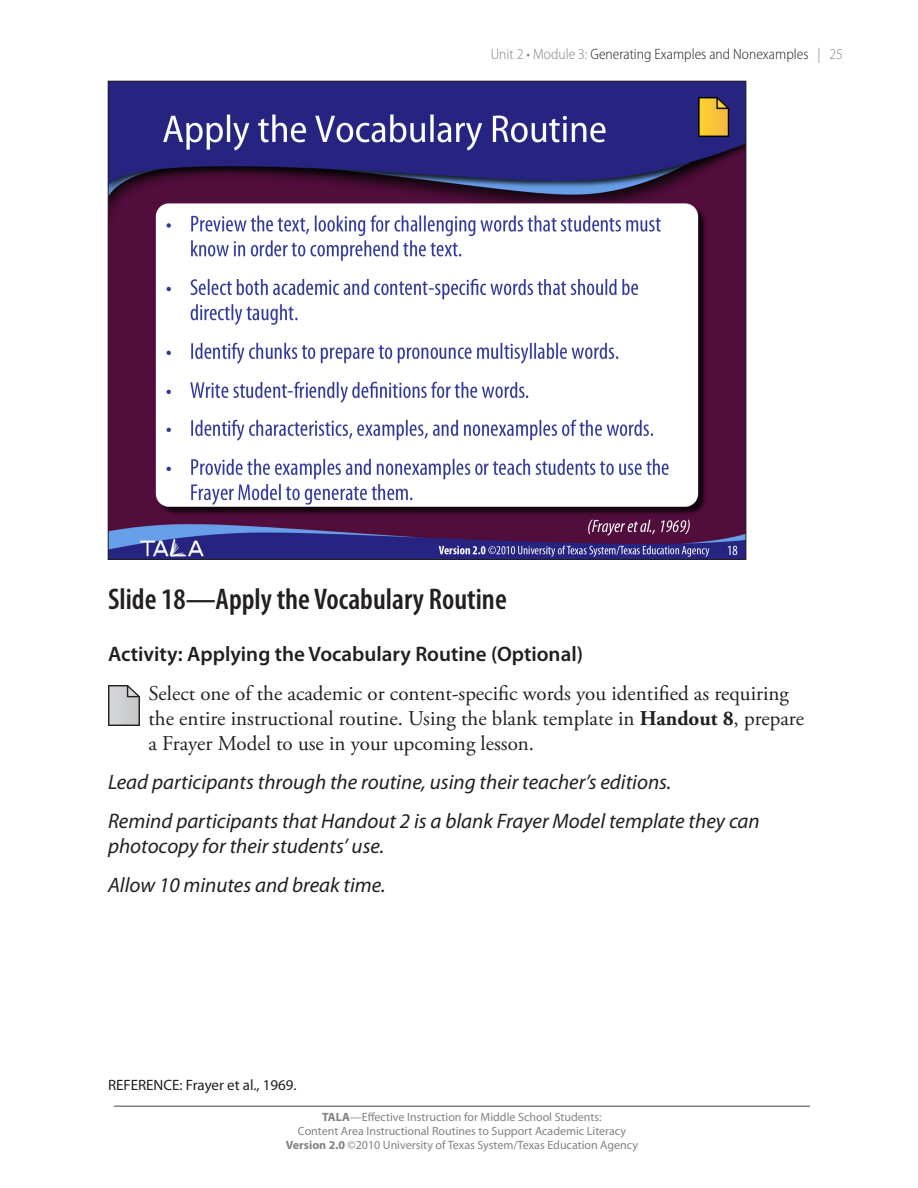
<style>
.page{position:relative;width:918px;height:1188px;background:#fff}
.page>*{position:absolute;margin:0;border:0;box-sizing:border-box;transform-origin:0 0}
.Slide_Name{font:600 condensed 30px "Myriad Pro";color:#231f20}
.Directive{font:italic 21px/25.2px "Myriad Pro";color:#231f20}
.Text_Handout{font:21px/25.2px "Adobe Garamond Pro";color:#231f20}
.Activity{font:600 21px "Myriad Pro";color:#231f20}
.t1{font:300 semi-condensed 15px "Myriad Pro";color:#231f20}
.t2{font:15px "Myriad Pro";color:#231f20}
.t3{font:12px/14.4px "Myriad Pro";color:#808285;text-align:center}
.s1{color:#808285}
.s2{font-weight:700}
</style>
<div class="page">
<hr style="left:114px;top:1106px;width:696px;height:1px;background:#808285">
<img style="left:110px;top:83px;width:634px;height:475px">
<img style="left:108px;top:685px;width:31px;height:40px">
<p class="t1" style="left:491px;top:46px;width:354px"><span class="s1">Unit 2 • Module 3:</span> Generating Examples and Nonexamples <span class="s1">| 25</span></p>
<p class="Slide_Name" style="left:108px;top:583px;width:400px">Slide 18—Apply the Vocabulary Routine</p>
<p class="Activity" style="left:108px;top:643px;width:477px">Activity: Applying the Vocabulary Routine (Optional)</p>
<p class="Text_Handout" style="left:148px;top:682px;width:657px">Select one of the academic or content-specific words you identified as requiring the entire instructional routine. Using the blank template in <span class="s2">Handout 8</span>, prepare a Frayer Model to use in your upcoming lesson.</p>
<p class="Directive" style="left:108px;top:770px;width:565px">Lead participants through the routine, using their teacher’s editions.</p>
<p class="Directive" style="left:108px;top:809px;width:653px">Remind participants that Handout 2 is a blank Frayer Model template they can photocopy for their students’ use.</p>
<p class="Directive" style="left:108px;top:873px;width:279px">Allow 10 minutes and break time.</p>
<p class="t2" style="left:108px;top:1077px;width:190px">REFERENCE: Frayer et al., 1969.</p>
<p class="t3" style="left:286px;top:1110px;width:354px"><span class="s2">TALA</span>—Effective Instruction for Middle School Students:<br>Content Area Instructional Routines to Support Academic Literacy<br><span class="s2">Version 2.0</span> ©2010 University of Texas System/Texas Education Agency</p>
</div>
